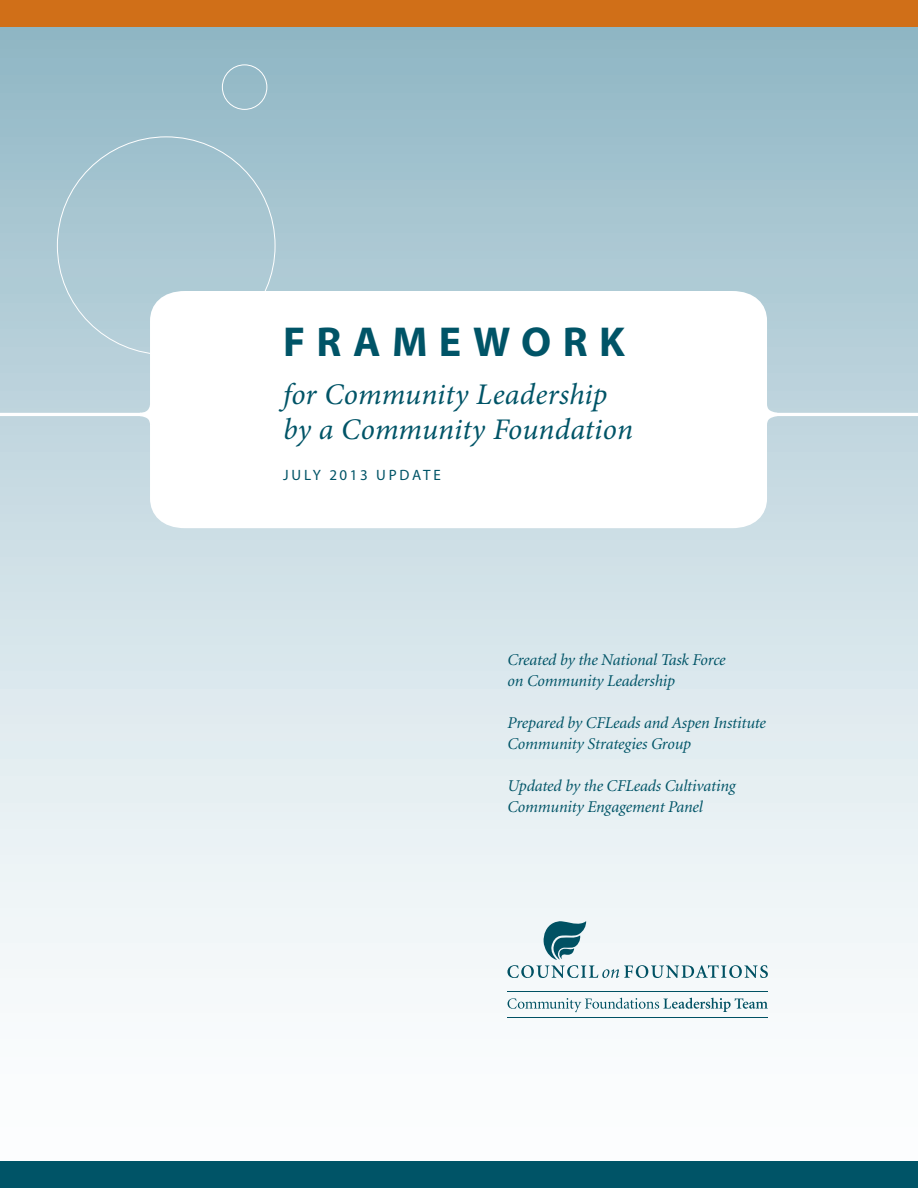
<style>
.page{position:relative;width:918px;height:1188px;background:#fff}
.page>*{position:absolute;margin:0;border:0;box-sizing:border-box;transform-origin:0 0}
.OFC_title_1{font:700 42px "Myriad Pro";letter-spacing:.27em;color:#005467}
.OFC_title_2{font:italic 30px/34.5px "Minion Pro";letter-spacing:.005em;color:#005467}
.OFC_title_4_ital{font:italic 16.5px/21px "Minion";letter-spacing:-.005em;color:#005467}
.OFC_title_3_date{font:15px "Myriad Pro";letter-spacing:.175em;color:#005467}
</style>
<div class="page">
<div style="left:0;top:0;width:918px;height:1188px;background:linear-gradient(to bottom,#93b9c7,#fff)"></div>
<div style="left:222px;top:64px;width:45px;height:46px;border:1px solid #fff;border-radius:50%"></div>
<div style="left:0;top:1162px;width:918px;height:26px;background:#005467"></div>
<div style="left:0;top:0;width:918px;height:27px;background:#d06f18"></div>
<svg style="left:507px;top:921px;width:261px;height:57px"></svg>
<hr style="left:507px;top:991px;width:261px;height:1px;background:#005163">
<svg style="left:508px;top:998px;width:260px;height:14px"></svg>
<hr style="left:507px;top:1017px;width:261px;height:1px;background:#005163">
<hr style="left:0;top:413px;width:918px;height:3px;background:#fff">
<svg style="left:85px;top:291px;width:713px;height:237px"></svg>
<p class="OFC_title_1" style="left:283px;top:315px;width:343px">FRAMEWORK</p>
<p class="OFC_title_2" style="left:283px;top:378px;width:351px">for Community Leadership by a Community Foundation</p>
<p class="OFC_title_3_date" style="left:283px;top:466px;width:159px">JULY 2013 UPDATE</p>
<p class="OFC_title_4_ital" style="left:508px;top:650px;width:220px">Created by the National Task Force on Community Leadership</p>
<p class="OFC_title_4_ital" style="left:508px;top:713px;width:260px">Prepared by CFLeads and Aspen Institute<br>Community Strategies Group</p>
<p class="OFC_title_4_ital" style="left:508px;top:776px;width:230px">Updated by the CFLeads Cultivating<br>Community Engagement Panel</p>
</div>
